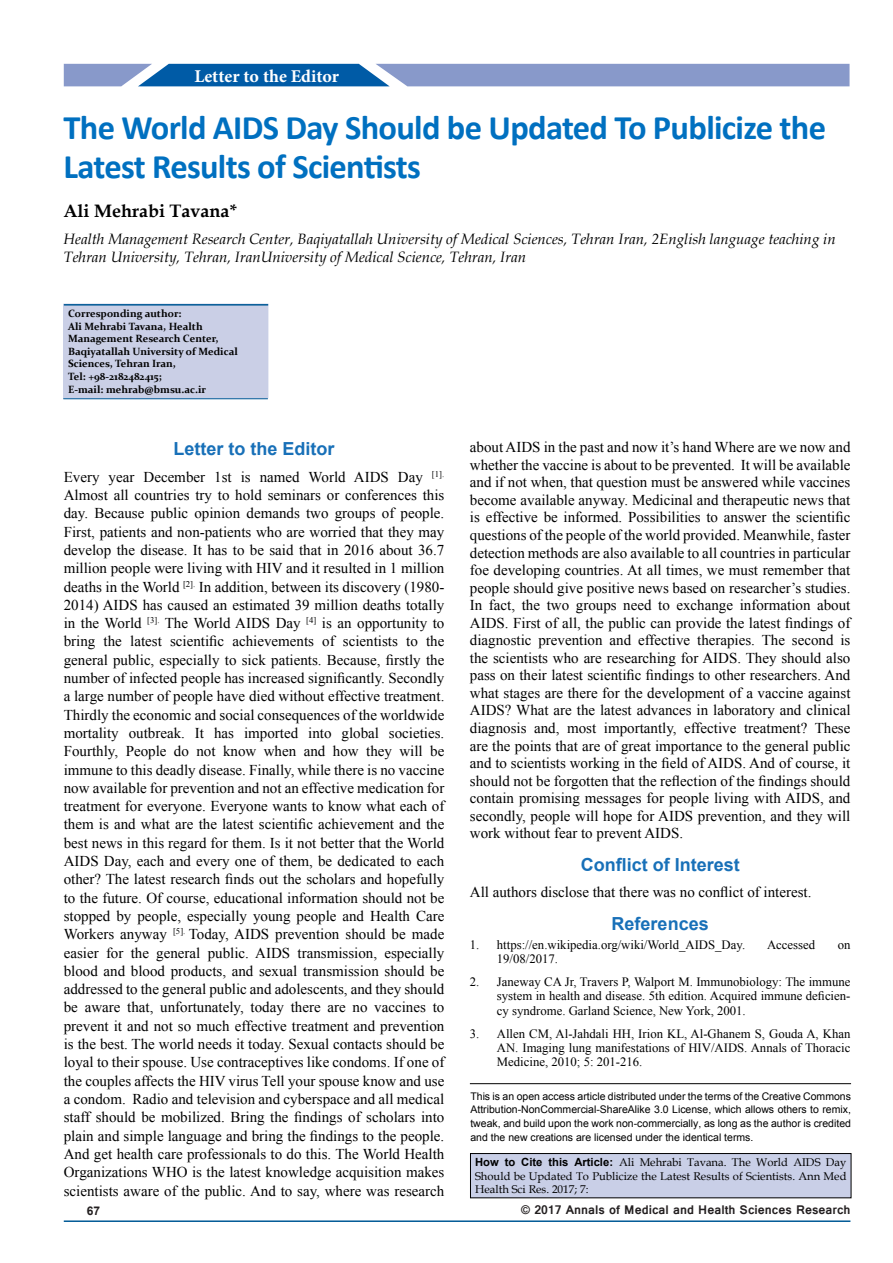
<style>
.page{position:relative;width:893px;height:1263px;background:#fff}
.page>*{position:absolute;margin:0;border:0;box-sizing:border-box;transform-origin:0 0}
.t1{font:700 34.5px/39px "Calibri";letter-spacing:-.02em;color:#0070c0}
.t2{font:700 18.75px "Times New Roman";color:#fff}
.t3{font:700 18px "Arial";color:#1870b8}
.t4{font:700 18px "Minion Pro";color:#fff}
.t5{font:700 18px "Book Antiqua";color:#000}
.t6{font:15px/18.3px "Times New Roman";color:#000;text-align:justify}
.t7{font:italic 15px/18px "Book Antiqua";color:#000}
.t8{font:700 13.5px "Vrinda";color:#231f20}
.t9{font:12.75px/14.4px "Times New Roman";color:#000;text-align:justify}
.t10{font:700 12px "Arial";color:#231f20}
.t11{font:11.25px/13.5px "Book Antiqua";color:#000;text-align:justify}
.t12{font:10.5px/13.5px "Arial";color:#000;text-align:justify}
.t13{font:700 10.5px/12.6px "Constantia";color:#000}
.s1{font-family:"Arial";font-weight:700}
</style>
<div class="page">
<svg style="left:64px;top:64px;width:785px;height:22px"></svg>
<div style="left:199px;top:65px;width:131px;height:21px;background:#005ba6"></div>
<hr style="left:64px;top:1220px;width:786px;height:2px;background:#005a96">
<div style="left:470px;top:1153px;width:381px;height:45px;background:#c9cfe7"></div>
<div style="left:470px;top:1153px;width:381px;height:45px;border:1px solid #000"></div>
<hr style="left:470px;top:1083px;width:381px;height:1px;background:#000">
<hr style="left:63px;top:398px;width:205px;height:1px;background:#005a96">
<div style="left:64px;top:304px;width:204px;height:94px;background:#cacfe6"></div>
<hr style="left:64px;top:304px;width:204px;height:2px;background:#005a96">
<p class="t2" style="left:201px;top:61px;width:129px">Original Article</p>
<p class="t4" style="left:194px;top:63px;width:146px">Letter to the Editor</p>
<h1 class="t1" style="left:64px;top:108px;width:764px">The World AIDS Day Should be Updated To Publicize the<br>Latest Results of Scientists</h1>
<p class="t5" style="left:64px;top:199px;width:175px">Ali Mehrabi Tavana*</p>
<p class="t7" style="left:64px;top:229px;width:774px">Health Management Research Center, Baqiyatallah University of Medical Sciences, Tehran Iran, 2English language teaching in<br>Tehran University, Tehran, IranUniversity of Medical Science, Tehran, Iran</p>
<p class="t13" style="left:68px;top:307px;width:171px">Corresponding author:<br>Ali Mehrabi Tavana, Health<br>Management Research Center,<br>Baqiyatallah University of Medical<br>Sciences, Tehran Iran,<br>Tel: +98-2182482415;<br>E-mail: mehrab@bmsu.ac.ir</p>
<p class="t3" style="left:174px;top:437px;width:163px">Letter to the Editor</p>
<p class="t6" style="left:64px;top:467px;width:382px">Every year December 1st is named World AIDS Day <sup>[1].<br></sup>Almost all countries try to hold seminars or conferences this day. Because public opinion demands two groups of people.<br>First, patients and non-patients who are worried that they may develop the disease. It has to be said that in 2016 about 36.7 million people were living with HIV and it resulted in 1 million deaths in the World <sup>[2].</sup> In addition, between its discovery (1980- 2014) AIDS has caused an estimated 39 million deaths totally in the World <sup>[3].</sup> The World AIDS Day <sup>[4]</sup> is an opportunity to bring the latest scientific achievements of scientists to the general public, especially to sick patients. Because, firstly the number of infected people has increased significantly. Secondly a large number of people have died without effective treatment.<br>Thirdly the economic and social consequences of the worldwide mortality outbreak. It has imported into global societies.<br>Fourthly, People do not know when and how they will be immune to this deadly disease. Finally, while there is no vaccine now available for prevention and not an effective medication for treatment for everyone. Everyone wants to know what each of them is and what are the latest scientific achievement and the best news in this regard for them. Is it not better that the World AIDS Day, each and every one of them, be dedicated to each other? The latest research finds out the scholars and hopefully to the future. Of course, educational information should not be stopped by people, especially young people and Health Care Workers anyway <sup>[5].</sup> Today, AIDS prevention should be made easier for the general public. AIDS transmission, especially blood and blood products, and sexual transmission should be addressed to the general public and adolescents, and they should be aware that, unfortunately, today there are no vaccines to prevent it and not so much effective treatment and prevention is the best. The world needs it today. Sexual contacts should be loyal to their spouse. Use contraceptives like condoms. If one of the couples affects the HIV virus Tell your spouse know and use a condom. Radio and television and cyberspace and all medical staff should be mobilized. Bring the findings of scholars into plain and simple language and bring the findings to the people.<br>And get health care professionals to do this. The World Health Organizations WHO is the latest knowledge acquisition makes scientists aware of the public. And to say, where was research</p>
<p class="t6" style="left:470px;top:438px;width:382px;line-height:17.5px">about AIDS in the past and now it’s hand Where are we now and whether the vaccine is about to be prevented. It will be available and if not when, that question must be answered while vaccines become available anyway. Medicinal and therapeutic news that is effective be informed. Possibilities to answer the scientific questions of the people of the world provided. Meanwhile, faster detection methods are also available to all countries in particular foe developing countries. At all times, we must remember that people should give positive news based on researcher’s studies.<br>In fact, the two groups need to exchange information about AIDS. First of all, the public can provide the latest findings of diagnostic prevention and effective therapies. The second is the scientists who are researching for AIDS. They should also pass on their latest scientific findings to other researchers. And what stages are there for the development of a vaccine against AIDS? What are the latest advances in laboratory and clinical diagnosis and, most importantly, effective treatment? These are the points that are of great importance to the general public and to scientists working in the field of AIDS. And of course, it should not be forgotten that the reflection of the findings should contain promising messages for people living with AIDS, and secondly, people will hope for AIDS prevention, and they will work without fear to prevent AIDS.</p>
<p class="t3" style="left:581px;top:852px;width:161px">Conflict of Interest</p>
<p class="t6" style="left:470px;top:883px;width:343px">All authors disclose that there was no conflict of interest.</p>
<p class="t3" style="left:612px;top:911px;width:99px">References</p>
<p class="t9" style="left:470px;top:937px;width:277px">1. https://en.wikipedia.org/wiki/World_AIDS_Day.</p>
<p class="t9" style="left:767px;top:937px;width:50px">Accessed</p>
<p class="t9" style="left:838px;top:937px;width:14px">on</p>
<p class="t9" style="left:497px;top:951px;width:63px">19/08/2017.</p>
<p class="t9" style="left:497px;top:974px;width:355px;text-indent:-27px">2. Janeway CA Jr, Travers P, Walport M. Immunobiology: The immune system in health and disease. 5th edition. Acquired immune deficien&shy;cy syndrome. Garland Science, New York, 2001.</p>
<p class="t9" style="left:497px;top:1026px;width:355px;text-indent:-27px">3. Allen CM, Al-Jahdali HH, Irion KL, Al-Ghanem S, Gouda A, Khan AN. Imaging lung manifestations of HIV/AIDS. Annals of Thoracic Medicine, 2010; 5: 201-216.</p>
<p class="t12" style="left:470px;top:1090px;width:382px">This is an open access article distributed under the terms of the Creative Commons Attribution‑NonCommercial‑ShareAlike 3.0 License, which allows others to remix, tweak, and build upon the work non‑commercially, as long as the author is credited and the new creations are licensed under the identical terms.</p>
<p class="t11" style="left:475px;top:1155px;width:373px"><span class="s1">How to Cite this Article:</span> Ali Mehrabi Tavana. The World AIDS Day Should be Updated To Publicize the Latest Results of Scientists. Ann Med Health Sci Res. 2017; 7:</p>
<p class="t10" style="left:87px;top:1203px;width:15px">67</p>
<p class="t8" style="left:521px;top:1201px;width:331px">© 2017 Annals of Medical and Health Sciences Research</p>
</div>
